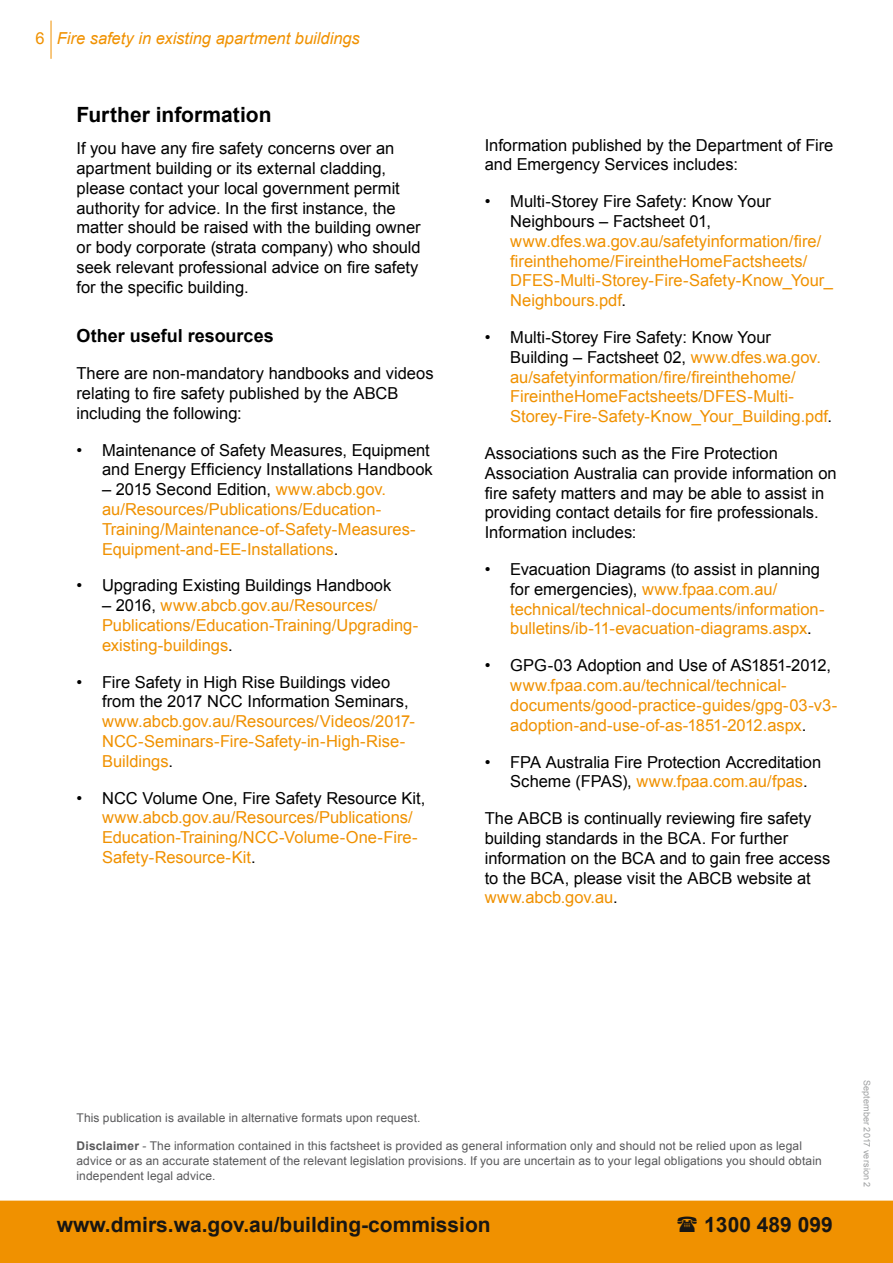
<style>
.page{position:relative;width:893px;height:1263px;background:#fff}
.page>*{position:absolute;margin:0;border:0;box-sizing:border-box;transform-origin:0 0}
.t1{font:700 21px "Arial";color:#181613}
.heading_1{font:700 21px "Arial";color:#000}
.Heading_2{font:700 18px "Arial";color:#000}
.BC_text{font:16.5px/19.8px "Arial";color:#f09100}
.BC_text-2{font:16.5px/19.8px "Arial";color:#000}
.BC_text-3{font:italic 16.5px "Arial";letter-spacing:-.005em;color:#f09100}
.Disclaimer_Notation{font:12px/15px "Arial";letter-spacing:.01em;color:#58585a}
.Publication_details{font:9px "Arial";letter-spacing:.02em;color:#9c9e9f}
.s1{color:#000}
.s2{color:#f09100}
.s3{font-weight:700}
</style>
<div class="page">
<hr style="left:51px;top:21px;width:1px;height:38px;background:#f09100">
<div style="left:1px;top:1201px;width:891px;height:61px;background:#f09100"></div>
<div style="left:0;top:1200px;width:893px;height:63px;border:2px solid #f09100"></div>
<p class="BC_text" style="left:36px;top:29px;width:11px">6</p>
<p class="BC_text-3" style="left:57px;top:28px;width:305px">Fire safety in existing apartment buildings</p>
<p class="heading_1" style="left:77px;top:100px;width:196px">Further information</p>
<p class="BC_text-2" style="left:77px;top:139px;width:346px">If you have any fire safety concerns over an apartment building or its external cladding, please contact your local government permit authority for advice. In the first instance, the matter should be raised with the building owner or body corporate (strata company) who should seek relevant professional advice on fire safety for the specific building.</p>
<p class="Heading_2" style="left:77px;top:324px;width:199px">Other useful resources</p>
<p class="BC_text-2" style="left:77px;top:364px;width:359px">There are non-mandatory handbooks and videos relating to fire safety published by the ABCB including the following:</p>
<p class="BC_text-2" style="left:77px;top:440px;width:358px;text-align:right">• Maintenance of Safety Measures, Equipment and Energy Efficiency Installations Handbook</p>
<p class="BC_text" style="left:102px;top:480px;width:315px"><span class="s1">– 2015 Second Edition,</span> www.abcb.gov. au/Resources/Publications/Education-Training/Maintenance-of-Safety-Measures-Equipment-and-EE-Installations<span class="s1">.</span></p>
<p class="BC_text-2" style="left:77px;top:576px;width:316px">• Upgrading Existing Buildings Handbook</p>
<p class="BC_text" style="left:102px;top:596px;width:318px"><span class="s1">– 2016,</span> www.abcb.gov.au/Resources/<br>Publications/Education-Training/Upgrading&shy;existing-buildings<span class="s1">.</span></p>
<p class="BC_text" style="left:102px;top:672px;width:314px;text-indent:-26px"><span class="s1">• Fire Safety in High Rise Buildings video from the 2017 NCC Information Seminars, </span>www.abcb.gov.au/Resources/Videos/2017- NCC-Seminars-Fire-Safety-in-High-Rise-Buildings<span class="s1">.</span></p>
<p class="BC_text" style="left:102px;top:788px;width:325px;text-indent:-26px"><span class="s1">• NCC Volume One, Fire Safety Resource Kit, </span>www.abcb.gov.au/Resources/Publications/ Education-Training/NCC-Volume-One-Fire-Safety-Resource-Kit<span class="s1">.</span></p>
<p class="BC_text-2" style="left:485px;top:135px;width:350px">Information published by the Department of Fire and Emergency Services includes:</p>
<p class="BC_text" style="left:510px;top:192px;width:324px;text-indent:-26px"><span class="s1">• Multi-Storey Fire Safety: Know Your Neighbours – Factsheet 01, </span>www.dfes.wa.gov.au/safetyinformation/fire/ fireinthehome/FireintheHomeFactsheets/ DFES-Multi-Storey-Fire-Safety-Know_Your_ Neighbours.pdf<span class="s1">.</span></p>
<p class="BC_text" style="left:510px;top:327px;width:323px;text-indent:-26px"><span class="s1">• Multi-Storey Fire Safety: Know Your Building – Factsheet 02,</span> www.dfes.wa.gov. au/safetyinformation/fire/fireinthehome/ FireintheHomeFactsheets/DFES-Multi-Storey-Fire-Safety-Know_Your_Building.pdf<span class="s1">.</span></p>
<p class="BC_text-2" style="left:485px;top:443px;width:353px">Associations such as the Fire Protection Association Australia can provide information on fire safety matters and may be able to assist in providing contact details for fire professionals.<br>Information includes:</p>
<p class="BC_text" style="left:510px;top:559px;width:316px;text-indent:-26px"><span class="s1">• Evacuation Diagrams (to assist in planning for emergencies),</span> www.fpaa.com.au/ technical/technical-documents/information&shy;bulletins/ib-11-evacuation-diagrams.aspx<span class="s1">.</span></p>
<p class="BC_text" style="left:510px;top:656px;width:329px;text-indent:-26px"><span class="s1">• GPG-03 Adoption and Use of AS1851-2012, </span>www.fpaa.com.au/technical/technical&shy;documents/good-practice-guides/gpg-03-v3- adoption-and-use-of-as-1851-2012.aspx<span class="s1">.</span></p>
<p class="BC_text-2" style="left:510px;top:752px;width:312px;text-indent:-26px">• FPA Australia Fire Protection Accreditation<br>Scheme (FPAS), <span class="s2">www.fpaa.com.au/fpas</span>.</p>
<p class="BC_text-2" style="left:485px;top:809px;width:347px">The ABCB is continually reviewing fire safety building standards in the BCA. For further information on the BCA and to gain free access to the BCA, please visit the ABCB website at <span class="s2">www.abcb.gov.au</span>.</p>
<p class="Disclaimer_Notation" style="left:77px;top:1110px;width:345px">This publication is available in alternative formats upon request.</p>
<p class="Disclaimer_Notation" style="left:77px;top:1138px;width:747px"><span class="s3">Disclaimer</span> - The information contained in this factsheet is provided as general information only and should not be relied upon as legal advice or as an accurate statement of the relevant legislation provisions. If you are uncertain as to your legal obligations you should obtain independent legal advice.</p>
<p class="t1" style="left:57px;top:1210px;width:436px">www.dmirs.wa.gov.au/building-commission</p>
<p class="t1" style="left:704px;top:1210px;width:130px">1300 489 099</p>
<p class="Publication_details" style="left:873px;top:1079px;width:109px;rotate:90deg">September 2017 version 2</p>
</div>
